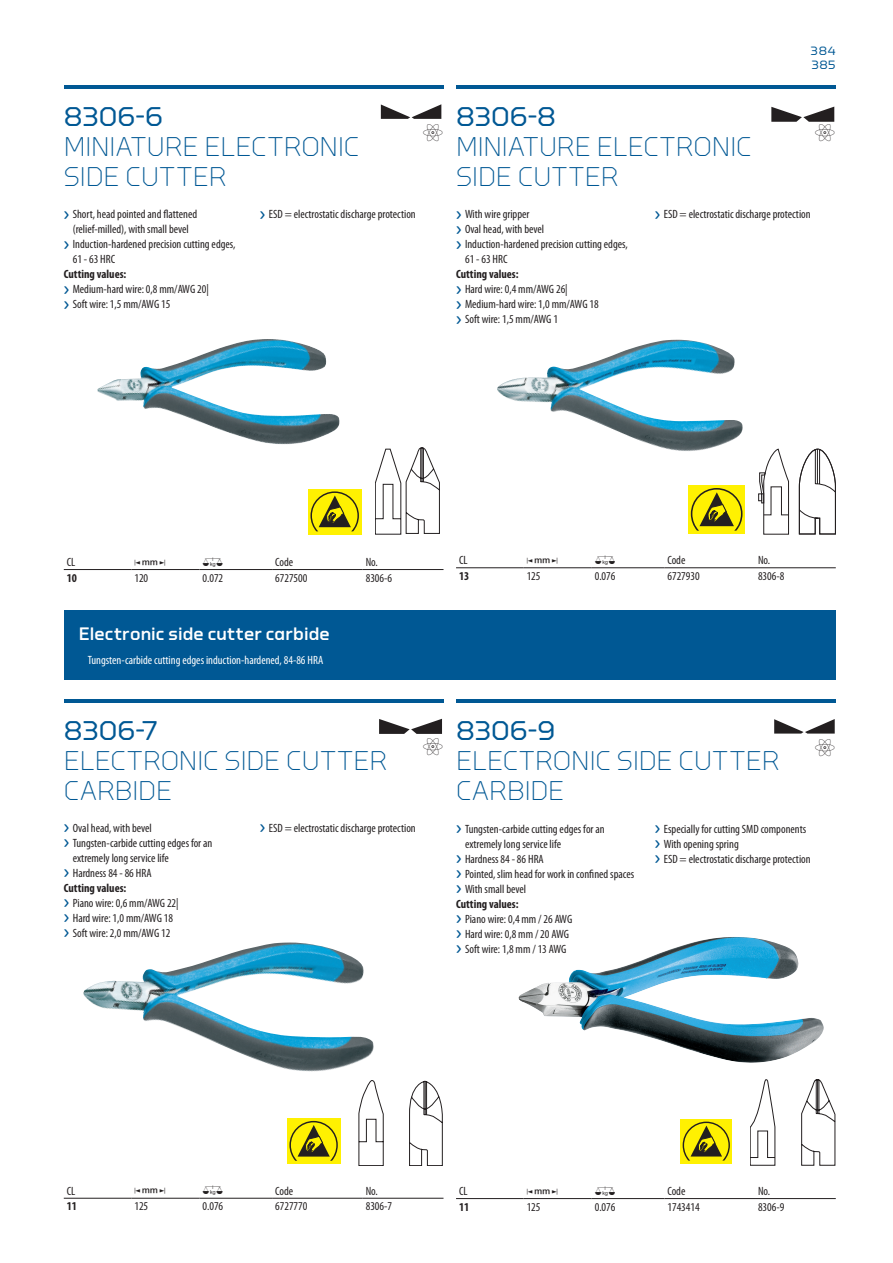
<style>
.page{position:relative;width:893px;height:1263px;background:#fff}
.page>*{position:absolute;margin:0;border:0;box-sizing:border-box;transform-origin:0 0}
.t1{font:300 27px/30px "GEDORE Type";letter-spacing:-.005em;color:#005894}
.t2{font:27px "GEDORE Type";color:#005894}
.t3{font:21px "Gedore Font 4";color:#231f20}
.t4{font:500 18px "GEDORE Type";letter-spacing:.005em;color:#fff}
.t5{font:condensed 12px/15px "Myriad Pro";color:#231f20}
.t6{font:condensed 12px "Myriad Pro";color:#fff}
.t7{font:700 condensed 12px "Myriad Pro";color:#231f20}
.t8{font:12px "Gedore Normal";color:#231f20}
.t9{font:12px "GEDORE Type";letter-spacing:.05em;color:#005894}
.s1{font-family:"GEDORE Type";font-stretch:normal;font-size:16.8px;color:#005894}
.s2{font-weight:700}
</style>
<div class="page">
<img style="left:97px;top:339px;width:243px;height:105px">
<hr style="left:64px;top:85px;width:379px;height:3px;background:#005894">
<div style="left:308px;top:489px;width:53px;height:45px;background:#fff101"></div>
<svg style="left:310px;top:491px;width:49px;height:40px"></svg>
<img style="left:497px;top:340px;width:246px;height:111px">
<hr style="left:456px;top:85px;width:380px;height:3px;background:#005894">
<svg style="left:758px;top:449px;width:78px;height:85px"></svg>
<div style="left:688px;top:486px;width:57px;height:48px;background:#fff101"></div>
<svg style="left:691px;top:488px;width:51px;height:43px"></svg>
<img style="left:83px;top:942px;width:291px;height:130px">
<hr style="left:64px;top:700px;width:379px;height:3px;background:#005894">
<svg style="left:359px;top:1080px;width:83px;height:86px"></svg>
<div style="left:287px;top:1119px;width:53px;height:45px;background:#fff101"></div>
<svg style="left:289px;top:1121px;width:49px;height:40px"></svg>
<img style="left:518px;top:937px;width:306px;height:126px">
<hr style="left:456px;top:700px;width:380px;height:3px;background:#005894">
<svg style="left:750px;top:1079px;width:85px;height:86px"></svg>
<div style="left:680px;top:1119px;width:52px;height:44px;background:#fff101"></div>
<svg style="left:683px;top:1121px;width:47px;height:39px"></svg>
<svg style="left:379px;top:719px;width:63px;height:15px"></svg>
<svg style="left:771px;top:107px;width:63px;height:15px"></svg>
<svg style="left:774px;top:719px;width:61px;height:14px"></svg>
<svg style="left:381px;top:104px;width:60px;height:15px"></svg>
<svg style="left:375px;top:448px;width:65px;height:86px"></svg>
<hr style="left:64px;top:569px;width:67px;height:1px;background:#231f20">
<hr style="left:131px;top:569px;width:68px;height:1px;background:#231f20">
<hr style="left:199px;top:569px;width:73px;height:1px;background:#231f20">
<hr style="left:272px;top:569px;width:91px;height:1px;background:#231f20">
<hr style="left:363px;top:569px;width:80px;height:1px;background:#231f20">
<hr style="left:456px;top:567px;width:68px;height:1px;background:#231f20">
<hr style="left:524px;top:567px;width:68px;height:1px;background:#231f20">
<hr style="left:592px;top:567px;width:72px;height:1px;background:#231f20">
<hr style="left:664px;top:567px;width:91px;height:1px;background:#231f20">
<hr style="left:755px;top:567px;width:81px;height:1px;background:#231f20">
<div style="left:64px;top:610px;width:772px;height:45px;background:#005894"></div>
<div style="left:64px;top:655px;width:772px;height:24px;background:#005894"></div>
<hr style="left:64px;top:1198px;width:67px;height:1px;background:#231f20">
<hr style="left:131px;top:1198px;width:68px;height:1px;background:#231f20">
<hr style="left:199px;top:1198px;width:73px;height:1px;background:#231f20">
<hr style="left:272px;top:1198px;width:91px;height:1px;background:#231f20">
<hr style="left:363px;top:1198px;width:80px;height:1px;background:#231f20">
<hr style="left:456px;top:1198px;width:68px;height:1px;background:#231f20">
<hr style="left:524px;top:1198px;width:68px;height:1px;background:#231f20">
<hr style="left:592px;top:1198px;width:72px;height:1px;background:#231f20">
<hr style="left:664px;top:1198px;width:91px;height:1px;background:#231f20">
<hr style="left:755px;top:1198px;width:81px;height:1px;background:#231f20">
<p class="t9" style="left:811px;top:44px;width:26px">384</p>
<p class="t9" style="left:811px;top:58px;width:26px">385</p>
<h1 class="t2" style="left:64px;top:101px;width:101px">8306-6</h1>
<h1 class="t1" style="left:64px;top:131px;width:297px">MINIATURE ELECTRONIC<br>SIDE CUTTER</h1>
<p class="t5" style="left:64px;top:207px;width:135px"><span class="s1">›</span> Short, head pointed and flattened</p>
<p class="t5" style="left:73px;top:222px;width:118px">(relief-milled), with small bevel</p>
<p class="t5" style="left:64px;top:237px;width:173px"><span class="s1">›</span> Induction-hardened precision cutting edges,</p>
<p class="t5" style="left:73px;top:252px;width:44px">61 - 63 HRC</p>
<p class="t5" style="left:64px;top:267px;width:147px"><span class="s2">Cutting values:<br></span><span class="s1">›</span> Medium-hard wire: 0,8 mm/AWG 20| <span class="s1">›</span> Soft wire: 1,5 mm/AWG 15</p>
<p class="t5" style="left:260px;top:207px;width:157px"><span class="s1">›</span> ESD = electrostatic discharge protection</p>
<h1 class="t2" style="left:456px;top:101px;width:101px">8306-8</h1>
<h1 class="t1" style="left:456px;top:131px;width:297px">MINIATURE ELECTRONIC<br>SIDE CUTTER</h1>
<p class="t5" style="left:456px;top:207px;width:75px"><span class="s1">›</span> With wire gripper</p>
<p class="t5" style="left:456px;top:222px;width:90px"><span class="s1">›</span> Oval head, with bevel</p>
<p class="t5" style="left:456px;top:237px;width:173px"><span class="s1">›</span> Induction-hardened precision cutting edges,</p>
<p class="t5" style="left:465px;top:252px;width:44px">61 - 63 HRC</p>
<p class="t5" style="left:456px;top:267px;width:144px"><span class="s2">Cutting values:<br></span><span class="s1">›</span> Hard wire: 0,4 mm/AWG 26|<br><span class="s1">›</span> Medium-hard wire: 1,0 mm/AWG 18 <span class="s1">›</span> Soft wire: 1,5 mm/AWG 1</p>
<h2 class="t3" style="left:423px;top:124px;width:21px">&gt;</h2>
<h2 class="t3" style="left:816px;top:124px;width:21px">&gt;</h2>
<p class="t5" style="left:655px;top:207px;width:157px"><span class="s1">›</span> ESD = electrostatic discharge protection</p>
<p class="t5" style="left:67px;top:554px;width:10px">CL</p>
<p class="t8" style="left:134px;top:555px;width:33px">y</p>
<p class="t8" style="left:202px;top:555px;width:22px">0</p>
<p class="t5" style="left:275px;top:554px;width:19px">Code</p>
<p class="t5" style="left:366px;top:554px;width:14px">No.</p>
<p class="t7" style="left:67px;top:570px;width:12px">10</p>
<p class="t5" style="left:134px;top:570px;width:15px">120</p>
<p class="t5" style="left:202px;top:570px;width:22px">0.072</p>
<p class="t5" style="left:275px;top:570px;width:34px">6727500</p>
<p class="t5" style="left:366px;top:570px;width:28px">8306-6</p>
<h3 class="t4" style="left:79px;top:624px;width:252px">Electronic side cutter carbide</h3>
<p class="t6" style="left:79px;top:653px;width:246px"><span class="s1">›</span> Tungsten-carbide cutting edges induction-hardened, 84-86 HRA</p>
<p class="t5" style="left:459px;top:553px;width:10px">CL</p>
<p class="t8" style="left:527px;top:554px;width:33px">y</p>
<p class="t8" style="left:595px;top:554px;width:22px">0</p>
<p class="t5" style="left:667px;top:553px;width:19px">Code</p>
<p class="t5" style="left:758px;top:553px;width:14px">No.</p>
<p class="t7" style="left:459px;top:568px;width:12px">13</p>
<p class="t5" style="left:527px;top:568px;width:15px">125</p>
<p class="t5" style="left:595px;top:568px;width:22px">0.076</p>
<p class="t5" style="left:667px;top:568px;width:34px">6727930</p>
<p class="t5" style="left:758px;top:568px;width:28px">8306-8</p>
<h1 class="t2" style="left:64px;top:716px;width:96px">8306-7</h1>
<h1 class="t1" style="left:64px;top:746px;width:325px">ELECTRONIC SIDE CUTTER<br>CARBIDE</h1>
<p class="t5" style="left:64px;top:820px;width:90px"><span class="s1">›</span> Oval head, with bevel</p>
<p class="t5" style="left:64px;top:835px;width:150px"><span class="s1">›</span> Tungsten-carbide cutting edges for an</p>
<p class="t5" style="left:73px;top:850px;width:98px">extremely long service life</p>
<p class="t5" style="left:64px;top:865px;width:89px"><span class="s1">›</span> Hardness 84 - 86 HRA</p>
<p class="t7" style="left:64px;top:880px;width:64px">Cutting values:</p>
<p class="t5" style="left:64px;top:895px;width:116px"><span class="s1">›</span> Piano wire: 0,6 mm/AWG 22|</p>
<p class="t5" style="left:64px;top:910px;width:111px"><span class="s1">›</span> Hard wire: 1,0 mm/AWG 18</p>
<p class="t5" style="left:64px;top:925px;width:108px"><span class="s1">›</span> Soft wire: 2,0 mm/AWG 12</p>
<p class="t5" style="left:260px;top:820px;width:157px"><span class="s1">›</span> ESD = electrostatic discharge protection</p>
<h1 class="t2" style="left:456px;top:716px;width:101px">8306-9</h1>
<h1 class="t1" style="left:456px;top:746px;width:325px">ELECTRONIC SIDE CUTTER<br>CARBIDE</h1>
<p class="t5" style="left:456px;top:821px;width:150px"><span class="s1">›</span> Tungsten-carbide cutting edges for an</p>
<p class="t5" style="left:465px;top:836px;width:98px">extremely long service life</p>
<p class="t5" style="left:456px;top:851px;width:89px"><span class="s1">›</span> Hardness 84 - 86 HRA</p>
<p class="t5" style="left:456px;top:866px;width:180px"><span class="s1">›</span> Pointed, slim head for work in confined spaces</p>
<p class="t5" style="left:456px;top:881px;width:72px"><span class="s1">›</span> With small bevel</p>
<p class="t7" style="left:456px;top:896px;width:64px">Cutting values:</p>
<p class="t5" style="left:456px;top:911px;width:118px"><span class="s1">›</span> Piano wire: 0,4 mm / 26 AWG</p>
<p class="t5" style="left:456px;top:926px;width:115px"><span class="s1">›</span> Hard wire: 0,8 mm / 20 AWG</p>
<p class="t5" style="left:456px;top:941px;width:112px"><span class="s1">›</span> Soft wire: 1,8 mm / 13 AWG</p>
<h2 class="t3" style="left:423px;top:738px;width:21px">&gt;</h2>
<h2 class="t3" style="left:816px;top:739px;width:21px">&gt;</h2>
<p class="t5" style="left:655px;top:821px;width:157px"><span class="s1">›</span> Especially for cutting SMD components <span class="s1">›</span> With opening spring<br><span class="s1">›</span> ESD = electrostatic discharge protection</p>
<p class="t5" style="left:67px;top:1183px;width:10px">CL</p>
<p class="t8" style="left:134px;top:1184px;width:33px">y</p>
<p class="t8" style="left:202px;top:1184px;width:22px">0</p>
<p class="t5" style="left:275px;top:1183px;width:19px">Code</p>
<p class="t5" style="left:366px;top:1183px;width:14px">No.</p>
<p class="t7" style="left:67px;top:1199px;width:12px">11</p>
<p class="t5" style="left:134px;top:1199px;width:15px">125</p>
<p class="t5" style="left:202px;top:1199px;width:22px">0.076</p>
<p class="t5" style="left:275px;top:1199px;width:34px">6727770</p>
<p class="t5" style="left:366px;top:1199px;width:28px">8306-7</p>
<p class="t5" style="left:459px;top:1183px;width:10px">CL</p>
<p class="t8" style="left:527px;top:1184px;width:33px">y</p>
<p class="t8" style="left:595px;top:1184px;width:22px">0</p>
<p class="t5" style="left:667px;top:1183px;width:19px">Code</p>
<p class="t5" style="left:758px;top:1183px;width:14px">No.</p>
<p class="t7" style="left:459px;top:1199px;width:12px">11</p>
<p class="t5" style="left:527px;top:1199px;width:15px">125</p>
<p class="t5" style="left:595px;top:1199px;width:22px">0.076</p>
<p class="t5" style="left:667px;top:1199px;width:34px">1743414</p>
<p class="t5" style="left:758px;top:1199px;width:28px">8306-9</p>
</div>
